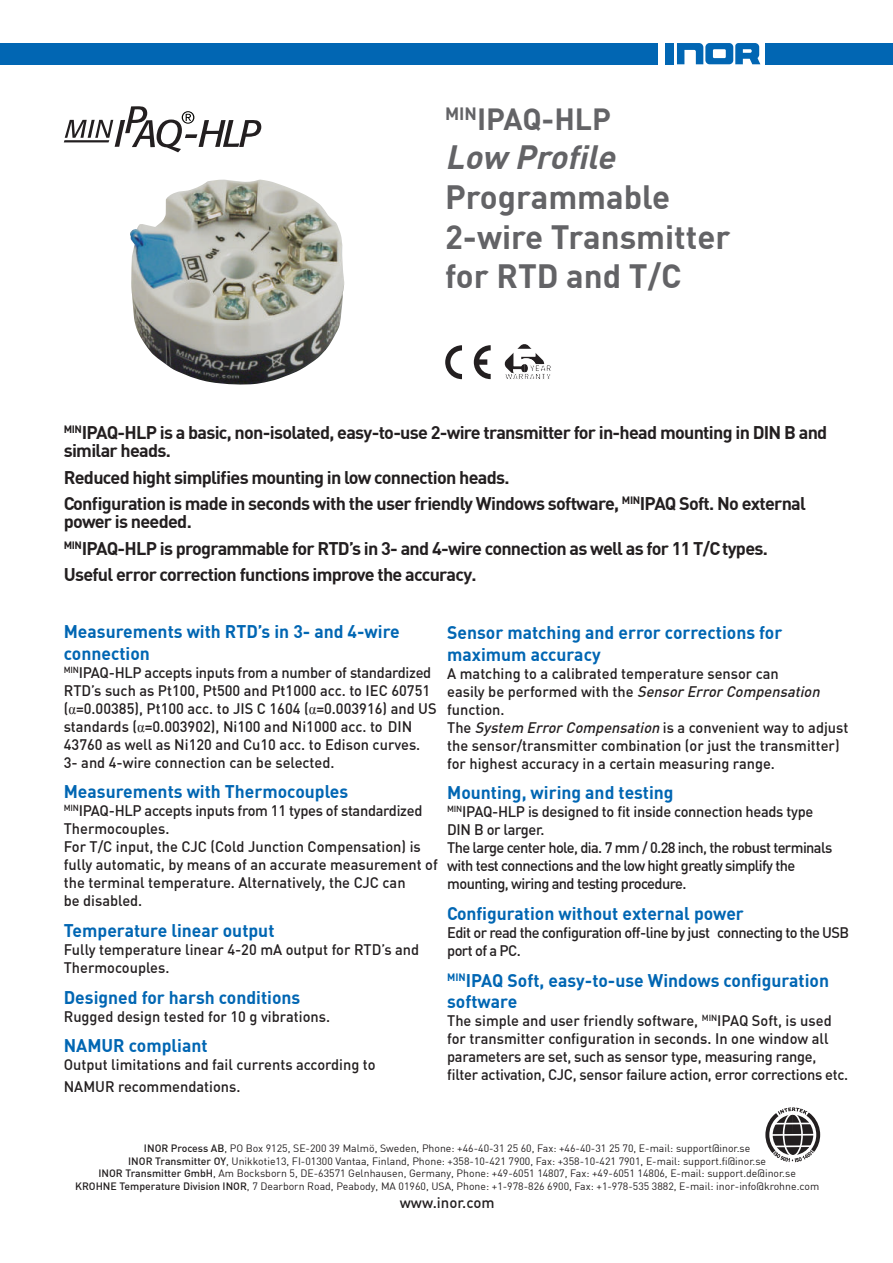
<style>
.page{position:relative;width:893px;height:1263px;background:#fff}
.page>*{position:absolute;margin:0;border:0;box-sizing:border-box;transform-origin:0 0}
.t1{font:700 33px/39.6px "DIN";color:#636366}
.t2{font:italic 700 33px "DIN";color:#636366}
.t3{font:700 30px "DIN";color:#636366}
.t4{font:700 18px/26.5px "DIN";letter-spacing:-.04em;color:#231f20}
.t5{font:700 18px/21.6px "DIN";color:#0166b3}
.t6{font:500 15px/18px "DIN";color:#231f20}
.t7{font:500 15px/18px "DIN";letter-spacing:-.04em;color:#231f20}
.t8{font:500 15px/18px "DIN";letter-spacing:-.02em;color:#231f20}
.t9{font:10.5px/12.6px "DIN";color:#231f20;text-align:center}
.s1{font-family:"Times New Roman";font-weight:400}
.s2{font-style:italic}
.s3{font-weight:500}
</style>
<div class="page">
<div style="left:0;top:43px;width:657px;height:21px;background:#0166b3"></div>
<div style="left:765px;top:43px;width:128px;height:21px;background:#0166b3"></div>
<div style="left:665px;top:43px;width:9px;height:21px;background:#0166b3"></div>
<svg style="left:677px;top:43px;width:83px;height:21px"></svg>
<svg style="left:445px;top:345px;width:17px;height:34px"></svg>
<svg style="left:474px;top:345px;width:17px;height:34px"></svg>
<svg style="left:505px;top:344px;width:46px;height:36px"></svg>
<svg style="left:64px;top:106px;width:197px;height:46px"></svg>
<img style="left:130px;top:179px;width:214px;height:206px">
<svg style="left:765px;top:1107px;width:55px;height:55px"></svg>
<h2 class="t3" style="left:445px;top:99px;width:167px"><sup>MIN</sup>IPAQ-HLP</h2>
<h1 class="t2" style="left:445px;top:136px;width:180px">Low Profile</h1>
<h1 class="t1" style="left:445px;top:176px;width:287px">Programmable<br>2-wire Transmitter for RTD and T/C</h1>
<p class="t4" style="left:64px;top:423px;width:765px;line-height:18px"><sup>MIN</sup>IPAQ-HLP is a basic, non-isolated, easy-to-use 2-wire transmitter for in-head mounting in DIN B and similar heads.</p>
<p class="t4" style="left:64px;top:463px;width:744px">Reduced hight simplifies mounting in low connection heads.<br>Configuration is made in seconds with the user friendly Windows software, <sup>MIN</sup>IPAQ Soft. No external</p>
<p class="t4" style="left:64px;top:508px;width:706px">power is needed.<br><sup>MIN</sup>IPAQ-HLP is programmable for RTD’s in 3- and 4-wire connection as well as for 11 T/C types.<br>Useful error correction functions improve the accuracy.</p>
<p class="t5" style="left:64px;top:620px;width:337px">Measurements with RTD’s in 3- and 4-wire connection</p>
<p class="t6" style="left:64px;top:663px;width:374px"><sup>MIN</sup>IPAQ-HLP accepts inputs from a number of standardized RTD’s such as Pt100, Pt500 and Pt1000 acc. to IEC 60751 (<span class="s1">α</span>=0.00385), Pt100 acc. to JIS C 1604 (<span class="s1">α</span>=0.003916) and US standards (<span class="s1">α</span>=0.003902), Ni100 and Ni1000 acc. to DIN 43760 as well as Ni120 and Cu10 acc. to Edison curves.<br>3- and 4-wire connection can be selected.</p>
<p class="t5" style="left:64px;top:780px;width:286px">Measurements with Thermocouples</p>
<p class="t6" style="left:64px;top:801px;width:376px"><sup>MIN</sup>IPAQ-HLP accepts inputs from 11 types of standardized Thermocouples.<br>For T/C input, the CJC (Cold Junction Compensation) is fully automatic, by means of an accurate measurement of the terminal temperature. Alternatively, the CJC can<br>be disabled.</p>
<p class="t5" style="left:64px;top:919px;width:212px">Temperature linear output</p>
<p class="t6" style="left:64px;top:940px;width:357px">Fully temperature linear 4-20 mA output for RTD’s and<br>Thermocouples.</p>
<p class="t5" style="left:64px;top:985px;width:238px">Designed for harsh conditions</p>
<p class="t6" style="left:64px;top:1007px;width:268px">Rugged design tested for 10 g vibrations.</p>
<p class="t5" style="left:64px;top:1034px;width:145px">NAMUR compliant</p>
<p class="t6" style="left:64px;top:1053px;width:313px;line-height:21.6px">Output limitations and fail currents according to<br>NAMUR recommendations.</p>
<p class="t5" style="left:447px;top:621px;width:337px">Sensor matching and error corrections for maximum accuracy</p>
<p class="t6" style="left:447px;top:664px;width:403px">A matching to a calibrated temperature sensor can<br>e a s i ly b e p e rf o r m e d w i t h t h e <span class="s2">SensorErrorCompensation </span>function.<br>The <span class="s2">System ErrorCompensation</span> is a convenient way to adjust the sensor/transmitter combination (or just the transmitter) for highest accuracy in a certain measuring range.</p>
<p class="t5" style="left:447px;top:781px;width:228px">Mounting, wiring and testing</p>
<p class="t7" style="left:447px;top:802px;width:387px"><sup>MIN</sup>IPAQ-HLP is designed to fit inside connection heads type DIN B or larger.<br>The large center hole, dia. 7 mm / 0.28 inch, the robust terminals with test connections and the low hight greatly simplify the mounting, wiring and testing procedure.</p>
<p class="t5" style="left:447px;top:902px;width:298px">Configuration without external power</p>
<p class="t7" style="left:447px;top:923px;width:403px">Edit or read the configuration off-line by just connecting to the USB port of a PC.</p>
<p class="t5" style="left:447px;top:968px;width:383px"><sup>MIN</sup>IPAQ Soft, easy-to-use Windows configuration software</p>
<p class="t8" style="left:447px;top:1011px;width:403px">The simple and user friendly software, <sup>MIN</sup>IPAQ Soft, is used for transmitter configuration in seconds. In one window all parameters are set, such as sensor type, measuring range, filter activation, CJC, sensor failure action, error corrections etc.</p>
<p class="t9" style="left:75px;top:1142px;width:746px"><span class="s3">INOR Process AB</span>, PO Box 9125, SE-200 39 Malmö, Sweden, Phone: +46-40-31 25 60, Fax: +46-40-31 25 70, E-mail: support@inor.se<br><span class="s3">INOR Transmitter OY</span>, Unikkotie13, FI-01300 Vantaa, Finland, Phone: +358-10-421 7900, Fax: +358-10-421 7901, E-mail: support.fi@inor.se<br><span class="s3">INOR Transmitter GmbH</span>, Am Bocksborn 5, DE-63571 Gelnhausen, Germany, Phone: +49-6051 14807, Fax: +49-6051 14806, E-mail: support.de@inor.se<br><span class="s3">KROHNE Temperature Division INOR</span>, 7 Dearborn Road, Peabody, MA 01960, USA, Phone: +1-978-826 6900, Fax: +1-978-535 3882, E-mail: inor-info@krohne.com</p>
<p class="t6" style="left:400px;top:1193px;width:96px">www.inor.com</p>
</div>
